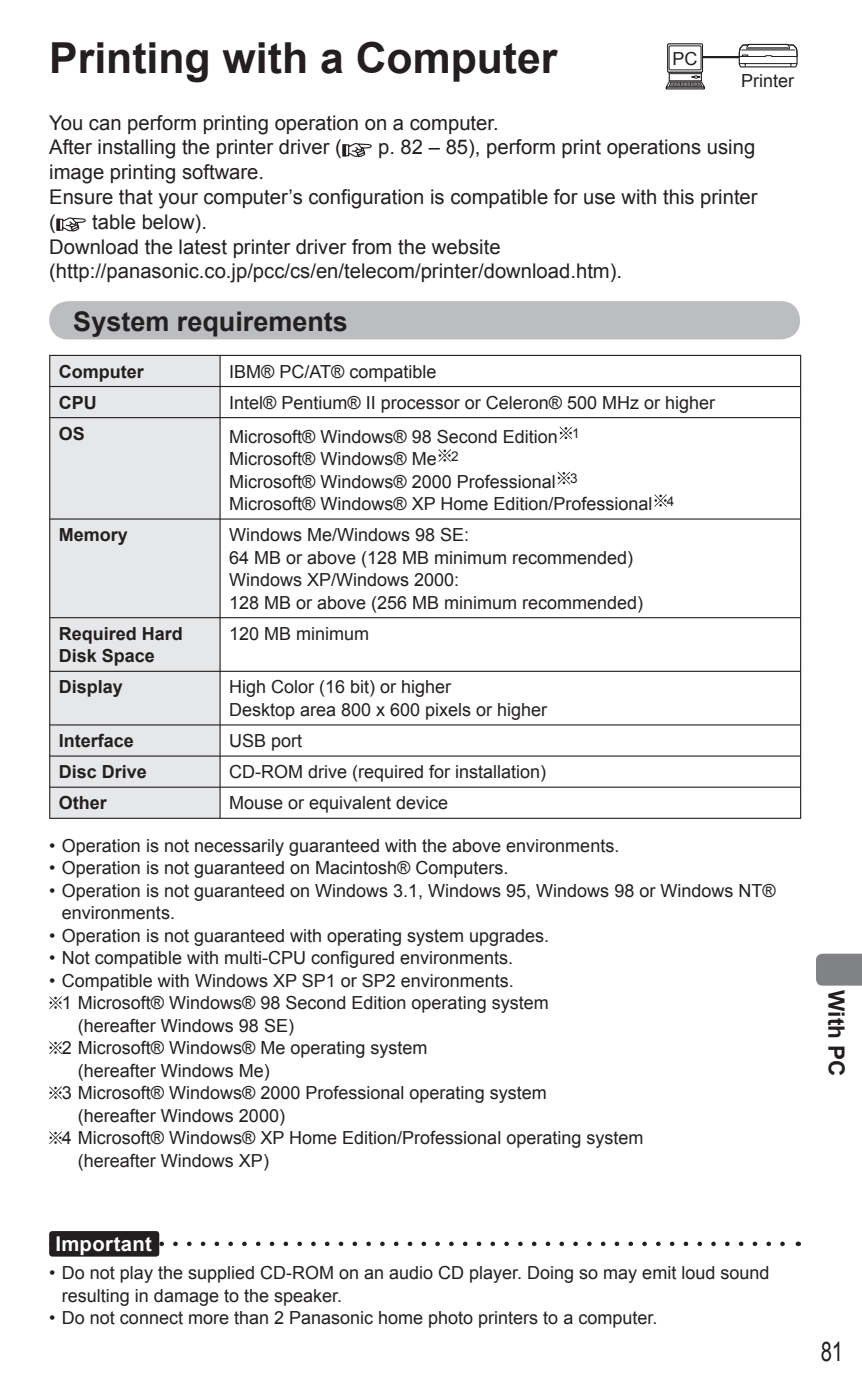
<style>
.page{position:relative;width:862px;height:1397px;background:#fff}
.page>*{position:absolute;margin:0;border:0;box-sizing:border-box;transform-origin:0 0}
.t1{font:700 42.75px "Arial";color:#231f20}
.t2{font:700 27px "Arial";color:#231f20}
.t3{font:27px "Arial";color:#231f20;scale:.75 1}
.t4{font:700 22.5px "Arial";color:#231f20}
.t5{font:20.25px/24.8px "Arial";color:#231f20}
.t6{font:700 20.25px "Arial";letter-spacing:.015em;color:#fff}
.t7{font:18px/22.5px "Arial";color:#231f20}
.t8{font:700 18px/22.5px "Arial";color:#231f20}
</style>
<div class="page">
<svg style="left:816px;top:953px;width:46px;height:32px"></svg>
<svg style="left:342px;top:143px;width:30px;height:15px"></svg>
<svg style="left:342px;top:144px;width:4px;height:12px"></svg>
<svg style="left:56px;top:217px;width:30px;height:15px"></svg>
<svg style="left:56px;top:219px;width:4px;height:12px"></svg>
<div style="left:49px;top:301px;width:751px;height:38px;background:#bcbdc0;border-radius:19px"></div>
<div style="left:50px;top:356px;width:169px;height:461px;background:#e6e7e9"></div>
<hr style="left:49px;top:355px;width:171px;height:1px;background:#231f20">
<hr style="left:49px;top:356px;width:1px;height:30px;background:#231f20">
<hr style="left:220px;top:355px;width:581px;height:1px;background:#231f20">
<hr style="left:219px;top:356px;width:2px;height:30px;background:#231f20">
<hr style="left:800px;top:356px;width:1px;height:30px;background:#231f20">
<hr style="left:49px;top:386px;width:171px;height:1px;background:#231f20">
<hr style="left:49px;top:387px;width:1px;height:30px;background:#231f20">
<hr style="left:220px;top:386px;width:581px;height:1px;background:#231f20">
<hr style="left:219px;top:387px;width:2px;height:30px;background:#231f20">
<hr style="left:800px;top:387px;width:1px;height:30px;background:#231f20">
<hr style="left:49px;top:417px;width:171px;height:1px;background:#231f20">
<hr style="left:49px;top:418px;width:1px;height:100px;background:#231f20">
<hr style="left:220px;top:417px;width:581px;height:1px;background:#231f20">
<hr style="left:219px;top:418px;width:2px;height:100px;background:#231f20">
<hr style="left:800px;top:418px;width:1px;height:100px;background:#231f20">
<hr style="left:49px;top:518px;width:171px;height:1px;background:#231f20">
<hr style="left:49px;top:519px;width:1px;height:98px;background:#231f20">
<hr style="left:220px;top:518px;width:581px;height:1px;background:#231f20">
<hr style="left:219px;top:519px;width:2px;height:98px;background:#231f20">
<hr style="left:800px;top:519px;width:1px;height:98px;background:#231f20">
<hr style="left:49px;top:617px;width:171px;height:1px;background:#231f20">
<hr style="left:49px;top:618px;width:1px;height:52px;background:#231f20">
<hr style="left:220px;top:617px;width:581px;height:1px;background:#231f20">
<hr style="left:219px;top:618px;width:2px;height:52px;background:#231f20">
<hr style="left:800px;top:618px;width:1px;height:52px;background:#231f20">
<hr style="left:49px;top:670px;width:171px;height:2px;background:#231f20">
<hr style="left:49px;top:672px;width:1px;height:52px;background:#231f20">
<hr style="left:220px;top:670px;width:581px;height:2px;background:#231f20">
<hr style="left:219px;top:672px;width:2px;height:52px;background:#231f20">
<hr style="left:800px;top:672px;width:1px;height:52px;background:#231f20">
<hr style="left:49px;top:724px;width:171px;height:1px;background:#231f20">
<hr style="left:49px;top:725px;width:1px;height:30px;background:#231f20">
<hr style="left:220px;top:724px;width:581px;height:1px;background:#231f20">
<hr style="left:219px;top:725px;width:2px;height:30px;background:#231f20">
<hr style="left:800px;top:725px;width:1px;height:30px;background:#231f20">
<hr style="left:49px;top:755px;width:171px;height:1px;background:#231f20">
<hr style="left:49px;top:756px;width:1px;height:30px;background:#231f20">
<hr style="left:220px;top:755px;width:581px;height:1px;background:#231f20">
<hr style="left:219px;top:756px;width:2px;height:30px;background:#231f20">
<hr style="left:800px;top:756px;width:1px;height:30px;background:#231f20">
<hr style="left:49px;top:786px;width:171px;height:1px;background:#231f20">
<hr style="left:49px;top:787px;width:1px;height:30px;background:#231f20">
<hr style="left:220px;top:786px;width:581px;height:1px;background:#231f20">
<hr style="left:219px;top:787px;width:2px;height:30px;background:#231f20">
<hr style="left:800px;top:787px;width:1px;height:30px;background:#231f20">
<hr style="left:49px;top:817px;width:752px;height:1px;background:#231f20">
<svg style="left:559px;top:426px;width:13px;height:13px"></svg>
<svg style="left:438px;top:449px;width:13px;height:13px"></svg>
<svg style="left:557px;top:471px;width:13px;height:13px"></svg>
<svg style="left:654px;top:494px;width:13px;height:13px"></svg>
<svg style="left:49px;top:996px;width:13px;height:13px"></svg>
<svg style="left:49px;top:1041px;width:13px;height:13px"></svg>
<svg style="left:49px;top:1086px;width:13px;height:13px"></svg>
<svg style="left:49px;top:1131px;width:13px;height:13px"></svg>
<svg style="left:159px;top:1241px;width:626px;height:5px"></svg>
<div style="left:49px;top:1231px;width:110px;height:25px;background:#231f20;border-radius:3px"></div>
<div style="left:667px;top:43px;width:36px;height:30px;border:1px solid #231f20"></div>
<div style="left:669px;top:46px;width:32px;height:24px;border:1px solid #231f20"></div>
<div style="left:669px;top:72px;width:32px;height:9px;background:#dcdbdc"></div>
<div style="left:668px;top:72px;width:34px;height:9px;border:1px solid #231f20"></div>
<hr style="left:702px;top:56px;width:38px;height:2px;background:#231f20">
<hr style="left:669px;top:73px;width:32px;height:1px;background:#231f20">
<svg style="left:665px;top:75px;width:40px;height:14px"></svg>
<svg style="left:738px;top:43px;width:60px;height:25px"></svg>
<hr style="left:748px;top:47px;width:40px;height:1px;background:#231f20">
<h1 class="t1" style="left:49px;top:34px;width:510px">Printing with a Computer</h1>
<p class="t5" style="left:49px;top:110px;width:451px">You can perform printing operation on a computer.<br>After installing the printer driver (</p>
<p class="t7" style="left:672px;top:47px;width:27px">PC</p>
<p class="t7" style="left:741px;top:69px;width:54px">Printer</p>
<p class="t5" style="left:378px;top:135px;width:379px">p. 82 – 85), perform print operations using</p>
<p class="t5" style="left:49px;top:160px;width:710px">image printing software.<br>Ensure that your computer’s configuration is compatible for use with this printer (</p>
<p class="t5" style="left:49px;top:209px;width:574px;text-indent:43px">table below).<br>Download the latest printer driver from the website (http://panasonic.co.jp/pcc/cs/en/telecom/printer/download.htm).</p>
<h2 class="t2" style="left:73px;top:307px;width:276px">System requirements</h2>
<p class="t8" style="left:59px;top:360px;width:86px">Computer</p>
<p class="t7" style="left:229px;top:360px;width:209px">IBM® PC/AT® compatible</p>
<p class="t8" style="left:59px;top:391px;width:39px">CPU</p>
<p class="t7" style="left:229px;top:391px;width:487px">Intel® Pentium® II processor or Celeron® 500 MHz or higher</p>
<p class="t8" style="left:59px;top:422px;width:28px">OS</p>
<p class="t7" style="left:229px;top:425px;width:447px">Microsoft® Windows® 98 Second Edition <sup>1<br></sup>Microsoft® Windows® Me <sup>2<br></sup>Microsoft® Windows® 2000 Professional <sup>3<br></sup>Microsoft® Windows® XP Home Edition/Professional <sup>4</sup></p>
<p class="t8" style="left:59px;top:523px;width:71px">Memory</p>
<p class="t7" style="left:229px;top:523px;width:416px">Windows Me/Windows 98 SE:<br>64 MB or above (128 MB minimum recommended)<br>Windows XP/Windows 2000:<br>128 MB or above (256 MB minimum recommended)</p>
<p class="t8" style="left:59px;top:622px;width:126px">Required Hard<br>Disk Space</p>
<p class="t7" style="left:229px;top:622px;width:142px">120 MB minimum</p>
<p class="t8" style="left:59px;top:676px;width:66px">Display</p>
<p class="t7" style="left:229px;top:676px;width:320px">High Color (16 bit) or higher<br>Desktop area 800 x 600 pixels or higher</p>
<p class="t8" style="left:59px;top:729px;width:77px">Interface</p>
<p class="t7" style="left:229px;top:729px;width:75px">USB port</p>
<p class="t8" style="left:59px;top:760px;width:90px">Disc Drive</p>
<p class="t7" style="left:229px;top:760px;width:319px">CD-ROM drive (required for installation)</p>
<p class="t8" style="left:59px;top:791px;width:50px">Other</p>
<p class="t7" style="left:229px;top:791px;width:221px">Mouse or equivalent device</p>
<p class="t7" style="left:49px;top:834px;width:572px">• Operation is not necessarily guaranteed with the above environments.</p>
<p class="t7" style="left:49px;top:856px;width:461px">• Operation is not guaranteed on Macintosh® Computers.</p>
<p class="t7" style="left:62px;top:879px;width:715px;text-indent:-13px">• Operation is not guaranteed on Windows 3.1, Windows 95, Windows 98 or Windows NT® environments.</p>
<p class="t7" style="left:49px;top:924px;width:501px">• Operation is not guaranteed with operating system upgrades.</p>
<p class="t7" style="left:49px;top:946px;width:465px">• Not compatible with multi-CPU configured environments.</p>
<p class="t7" style="left:49px;top:969px;width:466px">• Compatible with Windows XP SP1 or SP2 environments.</p>
<p class="t7" style="left:62px;top:991px;width:488px">1 Microsoft® Windows® 98 Second Edition operating system</p>
<p class="t7" style="left:78px;top:1014px;width:218px">(hereafter Windows 98 SE)</p>
<p class="t7" style="left:62px;top:1036px;width:367px">2 Microsoft® Windows® Me operating system</p>
<p class="t7" style="left:78px;top:1059px;width:194px">(hereafter Windows Me)</p>
<p class="t7" style="left:62px;top:1081px;width:486px">3 Microsoft® Windows® 2000 Professional operating system</p>
<p class="t7" style="left:78px;top:1104px;width:209px">(hereafter Windows 2000)</p>
<p class="t7" style="left:62px;top:1126px;width:583px">4 Microsoft® Windows® XP Home Edition/Professional operating system</p>
<p class="t7" style="left:78px;top:1149px;width:193px">(hereafter Windows XP)</p>
<p class="t6" style="left:55px;top:1232px;width:98px">Important</p>
<p class="t7" style="left:62px;top:1261px;width:709px;text-indent:-13px">• Do not play the supplied CD-ROM on an audio CD player. Doing so may emit loud sound resulting in damage to the speaker.</p>
<p class="t7" style="left:49px;top:1306px;width:610px">• Do not connect more than 2 Panasonic home photo printers to a computer.</p>
<p class="t4" style="left:848px;top:990px;width:88px;rotate:90deg">With PC</p>
<h2 class="t3" style="left:820px;top:1336px;width:32px">81</h2>
</div>
